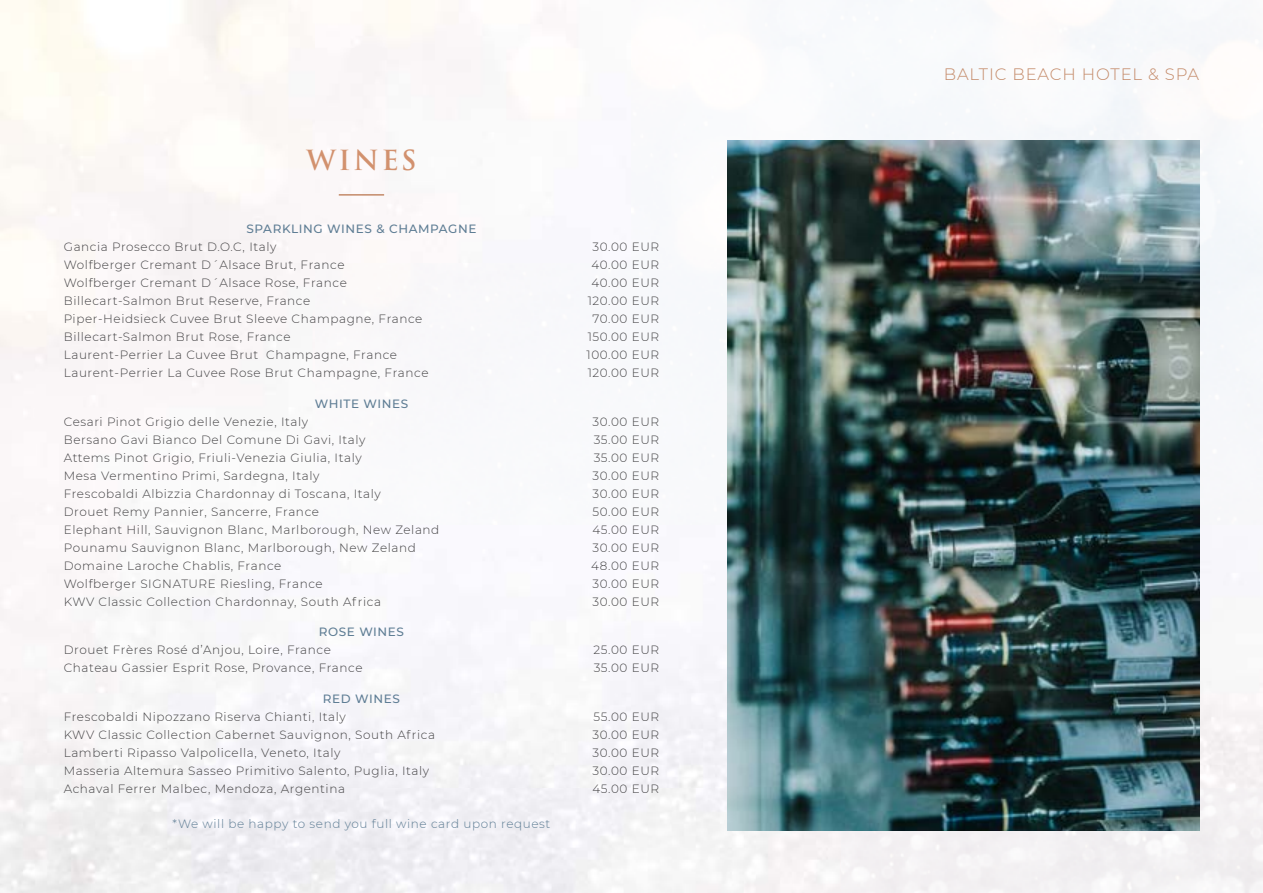
<style>
.page{position:relative;width:1263px;height:893px;background:#fff}
.page>*{position:absolute;margin:0;border:0;box-sizing:border-box;transform-origin:0 0}
.t1{font:600 27px "Trajan Pro 3";letter-spacing:.1em;color:#d2916e}
.t2{font:300 16.5px "Montserrat";letter-spacing:.05em;color:#c48a69}
.t3{font:300 12px "Montserrat";letter-spacing:.05em;color:#414042}
.t4{font:500 12px "Montserrat";letter-spacing:.05em;color:#5e7d94}
.t5{font:300 12px "Montserrat";letter-spacing:.05em;color:#5e7d94}
</style>
<div class="page">
<img style="left:0;top:1px;width:1263px;height:892px">
<img style="left:727px;top:141px;width:473px;height:689px">
<hr style="left:339px;top:194px;width:45px;height:2px;background:#c48a69">
<h1 class="t1" style="left:306px;top:141px;width:111px">WINES</h1>
<p class="t4" style="left:246px;top:220px;width:231px">SPARKLING WINES &amp; CHAMPAGNE</p>
<p class="t3" style="left:64px;top:238px;width:214px">Gancia Prosecco Brut D.O.C, Italy</p>
<p class="t3" style="left:592px;top:238px;width:68px">30.00 EUR</p>
<p class="t3" style="left:64px;top:256px;width:282px">Wolfberger Cremant D´Alsace Brut, France</p>
<p class="t3" style="left:591px;top:256px;width:69px">40.00 EUR</p>
<p class="t3" style="left:64px;top:274px;width:285px">Wolfberger Cremant D´Alsace Rose, France</p>
<p class="t3" style="left:591px;top:274px;width:69px">40.00 EUR</p>
<p class="t3" style="left:64px;top:292px;width:248px">Billecart-Salmon Brut Reserve, France</p>
<p class="t3" style="left:588px;top:292px;width:73px">120.00 EUR</p>
<p class="t3" style="left:64px;top:310px;width:360px">Piper-Heidsieck Cuvee Brut Sleeve Champagne, France</p>
<p class="t3" style="left:592px;top:310px;width:68px">70.00 EUR</p>
<p class="t3" style="left:64px;top:328px;width:228px">Billecart-Salmon Brut Rose, France</p>
<p class="t3" style="left:588px;top:328px;width:73px">150.00 EUR</p>
<p class="t3" style="left:64px;top:346px;width:335px">Laurent-Perrier La Cuvee Brut Champagne, France</p>
<p class="t3" style="left:586px;top:346px;width:74px">100.00 EUR</p>
<p class="t3" style="left:64px;top:364px;width:366px">Laurent-Perrier La Cuvee Rose Brut Champagne, France</p>
<p class="t3" style="left:588px;top:364px;width:73px">120.00 EUR</p>
<p class="t4" style="left:315px;top:395px;width:95px">WHITE WINES</p>
<p class="t3" style="left:64px;top:413px;width:246px">Cesari Pinot Grigio delle Venezie, Italy</p>
<p class="t3" style="left:592px;top:413px;width:68px">30.00 EUR</p>
<p class="t3" style="left:64px;top:431px;width:303px">Bersano Gavi Bianco Del Comune Di Gavi, Italy</p>
<p class="t3" style="left:594px;top:431px;width:67px">35.00 EUR</p>
<p class="t3" style="left:64px;top:449px;width:299px">Attems Pinot Grigio, Friuli-Venezia Giulia, Italy</p>
<p class="t3" style="left:594px;top:449px;width:67px">35.00 EUR</p>
<p class="t3" style="left:64px;top:467px;width:257px">Mesa Vermentino Primi, Sardegna, Italy</p>
<p class="t3" style="left:592px;top:467px;width:68px">30.00 EUR</p>
<p class="t3" style="left:64px;top:485px;width:319px">Frescobaldi Albizzia Chardonnay di Toscana, Italy</p>
<p class="t3" style="left:592px;top:485px;width:68px">30.00 EUR</p>
<p class="t3" style="left:64px;top:503px;width:257px">Drouet Remy Pannier, Sancerre, France</p>
<p class="t3" style="left:592px;top:503px;width:68px">50.00 EUR</p>
<p class="t3" style="left:64px;top:521px;width:377px">Elephant Hill, Sauvignon Blanc, Marlborough, New Zeland</p>
<p class="t3" style="left:592px;top:521px;width:68px">45.00 EUR</p>
<p class="t3" style="left:64px;top:539px;width:354px">Pounamu Sauvignon Blanc, Marlborough, New Zeland</p>
<p class="t3" style="left:592px;top:539px;width:68px">30.00 EUR</p>
<p class="t3" style="left:64px;top:557px;width:219px">Domaine Laroche Chablis, France</p>
<p class="t3" style="left:591px;top:557px;width:69px">48.00 EUR</p>
<p class="t3" style="left:64px;top:575px;width:260px">Wolfberger SIGNATURE Riesling, France</p>
<p class="t3" style="left:592px;top:575px;width:68px">30.00 EUR</p>
<p class="t3" style="left:64px;top:593px;width:319px">KWV Classic Collection Chardonnay, South Africa</p>
<p class="t3" style="left:592px;top:593px;width:68px">30.00 EUR</p>
<p class="t4" style="left:319px;top:624px;width:87px">ROSE WINES</p>
<p class="t3" style="left:64px;top:642px;width:269px">Drouet Frères Rosé d’Anjou, Loire, France</p>
<p class="t3" style="left:593px;top:642px;width:67px">25.00 EUR</p>
<p class="t3" style="left:64px;top:660px;width:300px">Chateau Gassier Esprit Rose, Provance, France</p>
<p class="t3" style="left:594px;top:660px;width:67px">35.00 EUR</p>
<p class="t4" style="left:323px;top:690px;width:78px">RED WINES</p>
<p class="t3" style="left:64px;top:709px;width:284px">Frescobaldi Nipozzano Riserva Chianti, Italy</p>
<p class="t3" style="left:594px;top:709px;width:67px">55.00 EUR</p>
<p class="t3" style="left:64px;top:727px;width:373px">KWV Classic Collection Cabernet Sauvignon, South Africa</p>
<p class="t3" style="left:592px;top:727px;width:68px">30.00 EUR</p>
<p class="t3" style="left:64px;top:745px;width:278px">Lamberti Ripasso Valpolicella, Veneto, Italy</p>
<p class="t3" style="left:592px;top:745px;width:68px">30.00 EUR</p>
<p class="t3" style="left:64px;top:763px;width:367px">Masseria Altemura Sasseo Primitivo Salento, Puglia, Italy</p>
<p class="t3" style="left:592px;top:763px;width:68px">30.00 EUR</p>
<p class="t3" style="left:64px;top:781px;width:283px">Achaval Ferrer Malbec, Mendoza, Argentina</p>
<p class="t3" style="left:592px;top:781px;width:68px">45.00 EUR</p>
<p class="t5" style="left:173px;top:815px;width:379px">*We will be happy to send you full wine card upon request</p>
<h2 class="t2" style="left:944px;top:63px;width:257px">BALTIC BEACH HOTEL &amp; SPA</h2>
</div>
